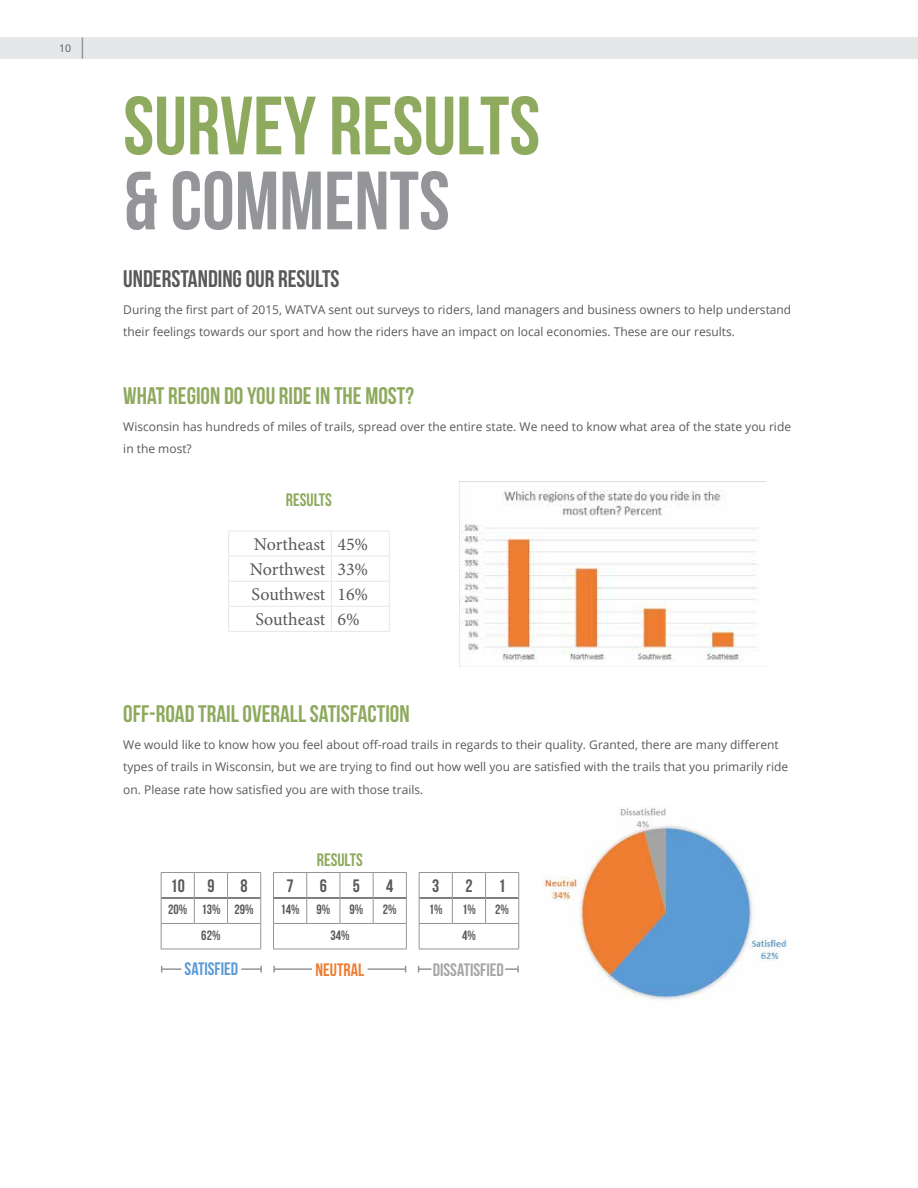
<style>
.page{position:relative;width:918px;height:1188px;background:#fff}
.page>*{position:absolute;margin:0;border:0;box-sizing:border-box;transform-origin:0 0}
.t1{font:82.5px "Bebas Neue";color:#8eaa5e}
.t2{font:82.5px "Bebas Neue";color:#939598}
.t3{font:24px "Bebas Neue";color:#8eaa5e}
.t4{font:24px "Bebas Neue";color:#58595b}
.t5{font:18px/25px "Minion Pro";letter-spacing:-.005em;color:#58595b;text-align:center}
.t6{font:18px "Bebas Neue";color:#8eaa5e}
.t7{font:18px "Bebas Neue";color:#a5a5a5}
.t8{font:18px "Bebas Neue";color:#58595b}
.t9{font:18px "Bebas Neue";color:#5a9bd5}
.t10{font:18px "Bebas Neue";color:#ed7d31}
.t11{font:13.5px "Bebas Neue";color:#58595b}
.t12{font:12px/22.5px "Open Sans";color:#58595b}
.t13{font:10.5px "Open Sans";color:#58595b}
</style>
<div class="page">
<div style="left:0;top:38px;width:918px;height:21px;background:#e6e7e8"></div>
<svg style="left:82px;top:38px;width:1px;height:21px"></svg>
<img style="left:542px;top:807px;width:249px;height:193px">
<svg style="left:505px;top:966px;width:14px;height:7px"></svg>
<hr style="left:161px;top:898px;width:33px;height:1px;background:#000">
<hr style="left:195px;top:898px;width:32px;height:1px;background:#000">
<hr style="left:228px;top:898px;width:33px;height:1px;background:#000">
<hr style="left:274px;top:898px;width:33px;height:1px;background:#000">
<hr style="left:307px;top:898px;width:33px;height:1px;background:#000">
<hr style="left:340px;top:898px;width:33px;height:1px;background:#000">
<hr style="left:373px;top:898px;width:33px;height:1px;background:#000">
<hr style="left:419px;top:898px;width:33px;height:1px;background:#000">
<hr style="left:453px;top:898px;width:32px;height:1px;background:#000">
<hr style="left:486px;top:898px;width:33px;height:1px;background:#000">
<hr style="left:161px;top:872px;width:33px;height:1px;background:#939598">
<hr style="left:194px;top:872px;width:34px;height:1px;background:#939598">
<hr style="left:228px;top:872px;width:33px;height:1px;background:#939598">
<hr style="left:273px;top:872px;width:34px;height:1px;background:#939598">
<hr style="left:307px;top:872px;width:33px;height:1px;background:#939598">
<hr style="left:340px;top:872px;width:33px;height:1px;background:#939598">
<hr style="left:373px;top:872px;width:34px;height:1px;background:#939598">
<hr style="left:419px;top:872px;width:33px;height:1px;background:#939598">
<hr style="left:452px;top:872px;width:34px;height:1px;background:#939598">
<hr style="left:486px;top:872px;width:33px;height:1px;background:#939598">
<svg style="left:194px;top:873px;width:1px;height:50px"></svg>
<svg style="left:227px;top:873px;width:1px;height:50px"></svg>
<svg style="left:306px;top:873px;width:1px;height:50px"></svg>
<svg style="left:340px;top:873px;width:1px;height:50px"></svg>
<svg style="left:373px;top:873px;width:1px;height:50px"></svg>
<svg style="left:452px;top:873px;width:1px;height:50px"></svg>
<svg style="left:485px;top:873px;width:1px;height:50px"></svg>
<hr style="left:161px;top:923px;width:33px;height:1px;background:#939598">
<svg style="left:161px;top:873px;width:1px;height:76px"></svg>
<hr style="left:194px;top:923px;width:34px;height:1px;background:#939598">
<hr style="left:228px;top:923px;width:33px;height:1px;background:#939598">
<svg style="left:261px;top:873px;width:1px;height:76px"></svg>
<hr style="left:273px;top:923px;width:34px;height:1px;background:#939598">
<svg style="left:273px;top:873px;width:1px;height:76px"></svg>
<hr style="left:307px;top:923px;width:33px;height:1px;background:#939598">
<hr style="left:340px;top:923px;width:33px;height:1px;background:#939598">
<hr style="left:373px;top:923px;width:34px;height:1px;background:#939598">
<svg style="left:406px;top:873px;width:1px;height:76px"></svg>
<hr style="left:419px;top:923px;width:33px;height:1px;background:#939598">
<svg style="left:419px;top:873px;width:1px;height:76px"></svg>
<hr style="left:452px;top:923px;width:34px;height:1px;background:#939598">
<hr style="left:486px;top:923px;width:33px;height:1px;background:#939598">
<svg style="left:519px;top:873px;width:1px;height:76px"></svg>
<hr style="left:161px;top:949px;width:33px;height:1px;background:#939598">
<hr style="left:194px;top:949px;width:34px;height:1px;background:#939598">
<hr style="left:228px;top:949px;width:33px;height:1px;background:#939598">
<hr style="left:273px;top:949px;width:34px;height:1px;background:#939598">
<hr style="left:307px;top:949px;width:33px;height:1px;background:#939598">
<hr style="left:340px;top:949px;width:33px;height:1px;background:#939598">
<hr style="left:373px;top:949px;width:34px;height:1px;background:#939598">
<hr style="left:419px;top:949px;width:33px;height:1px;background:#939598">
<hr style="left:452px;top:949px;width:34px;height:1px;background:#939598">
<hr style="left:486px;top:949px;width:33px;height:1px;background:#939598">
<hr style="left:241px;top:968px;width:20px;height:2px;background:#939598">
<svg style="left:260px;top:966px;width:2px;height:7px"></svg>
<svg style="left:161px;top:966px;width:20px;height:7px"></svg>
<hr style="left:274px;top:968px;width:38px;height:2px;background:#939598">
<svg style="left:273px;top:966px;width:2px;height:7px"></svg>
<hr style="left:368px;top:968px;width:38px;height:2px;background:#939598">
<svg style="left:418px;top:966px;width:13px;height:7px"></svg>
<img style="left:459px;top:481px;width:307px;height:185px">
<svg style="left:331px;top:532px;width:1px;height:99px"></svg>
<hr style="left:228px;top:531px;width:103px;height:1px;background:#e6e7e8">
<hr style="left:331px;top:531px;width:59px;height:1px;background:#e6e7e8">
<hr style="left:228px;top:556px;width:103px;height:1px;background:#e6e7e8">
<hr style="left:331px;top:556px;width:59px;height:1px;background:#e6e7e8">
<hr style="left:228px;top:581px;width:103px;height:1px;background:#e6e7e8">
<hr style="left:331px;top:581px;width:59px;height:1px;background:#e6e7e8">
<hr style="left:228px;top:606px;width:103px;height:1px;background:#e6e7e8">
<svg style="left:228px;top:532px;width:1px;height:99px"></svg>
<hr style="left:331px;top:606px;width:59px;height:1px;background:#e6e7e8">
<svg style="left:389px;top:532px;width:1px;height:99px"></svg>
<hr style="left:228px;top:631px;width:103px;height:1px;background:#e6e7e8">
<hr style="left:331px;top:631px;width:59px;height:1px;background:#e6e7e8">
<p class="t13" style="left:59px;top:41px;width:14px">10</p>
<h1 class="t1" style="left:123px;top:81px;width:418px">SURVEY RESULTS</h1>
<h1 class="t2" style="left:123px;top:156px;width:328px">&amp; COMMENTS</h1>
<h2 class="t4" style="left:123px;top:265px;width:218px">UNDERSTANDING OUR RESULTS</h2>
<p class="t12" style="left:123px;top:298px;width:670px">During the first part of 2015, WATVA sent out surveys to riders, land managers and business owners to help understand their feelings towards our sport and how the riders have an impact on local economies. These are our results.</p>
<h2 class="t3" style="left:123px;top:382px;width:292px">WHAT REGION DO YOU RIDE IN THE MOST?</h2>
<p class="t12" style="left:123px;top:415px;width:669px">Wisconsin has hundreds of miles of trails, spread over the entire state. We need to know what area of the state you ride in the most?</p>
<h3 class="t6" style="left:286px;top:489px;width:48px">RESULTS</h3>
<h3 class="t5" style="left:250px;top:532px;width:120px">Northeast 45%<br>Northwest 33%<br>Southwest 16%<br>Southeast 6%</h3>
<h2 class="t3" style="left:123px;top:700px;width:288px">OFF-ROAD TRAIL OVERALL SATISFACTION</h2>
<p class="t12" style="left:123px;top:733px;width:666px">We would like to know how you feel about off-road trails in regards to their quality. Granted, there are many different types of trails in Wisconsin, but we are trying to find out how well you are satisfied with the trails that you primarily ride on. Please rate how satisfied you are with those trails.</p>
<h3 class="t6" style="left:317px;top:850px;width:48px">RESULTS</h3>
<h3 class="t8" style="left:171px;top:876px;width:16px">10</h3>
<h3 class="t8" style="left:207px;top:876px;width:9px">9</h3>
<h3 class="t8" style="left:241px;top:876px;width:9px">8</h3>
<h3 class="t8" style="left:287px;top:876px;width:9px">7</h3>
<h3 class="t8" style="left:320px;top:876px;width:9px">6</h3>
<h3 class="t8" style="left:353px;top:876px;width:9px">5</h3>
<h3 class="t8" style="left:386px;top:876px;width:9px">4</h3>
<h3 class="t8" style="left:432px;top:876px;width:9px">3</h3>
<h3 class="t8" style="left:465px;top:876px;width:9px">2</h3>
<h3 class="t8" style="left:499px;top:876px;width:9px">1</h3>
<p class="t11" style="left:168px;top:902px;width:87px">20% 13% 29%</p>
<p class="t11" style="left:281px;top:902px;width:51px">14% 9%</p>
<p class="t11" style="left:350px;top:902px;width:15px">9%</p>
<p class="t11" style="left:383px;top:902px;width:15px">2%</p>
<p class="t11" style="left:429px;top:902px;width:15px">1%</p>
<p class="t11" style="left:462px;top:902px;width:15px">1%</p>
<p class="t11" style="left:495px;top:902px;width:15px">2%</p>
<p class="t11" style="left:201px;top:928px;width:21px">62%</p>
<p class="t11" style="left:330px;top:928px;width:21px">34%</p>
<p class="t11" style="left:462px;top:928px;width:15px">4%</p>
<h3 class="t9" style="left:185px;top:959px;width:55px">SATISFIED</h3>
<h3 class="t10" style="left:316px;top:960px;width:50px">NEUTRAL</h3>
<h3 class="t7" style="left:433px;top:960px;width:73px">DISSATISFIED</h3>
</div>
